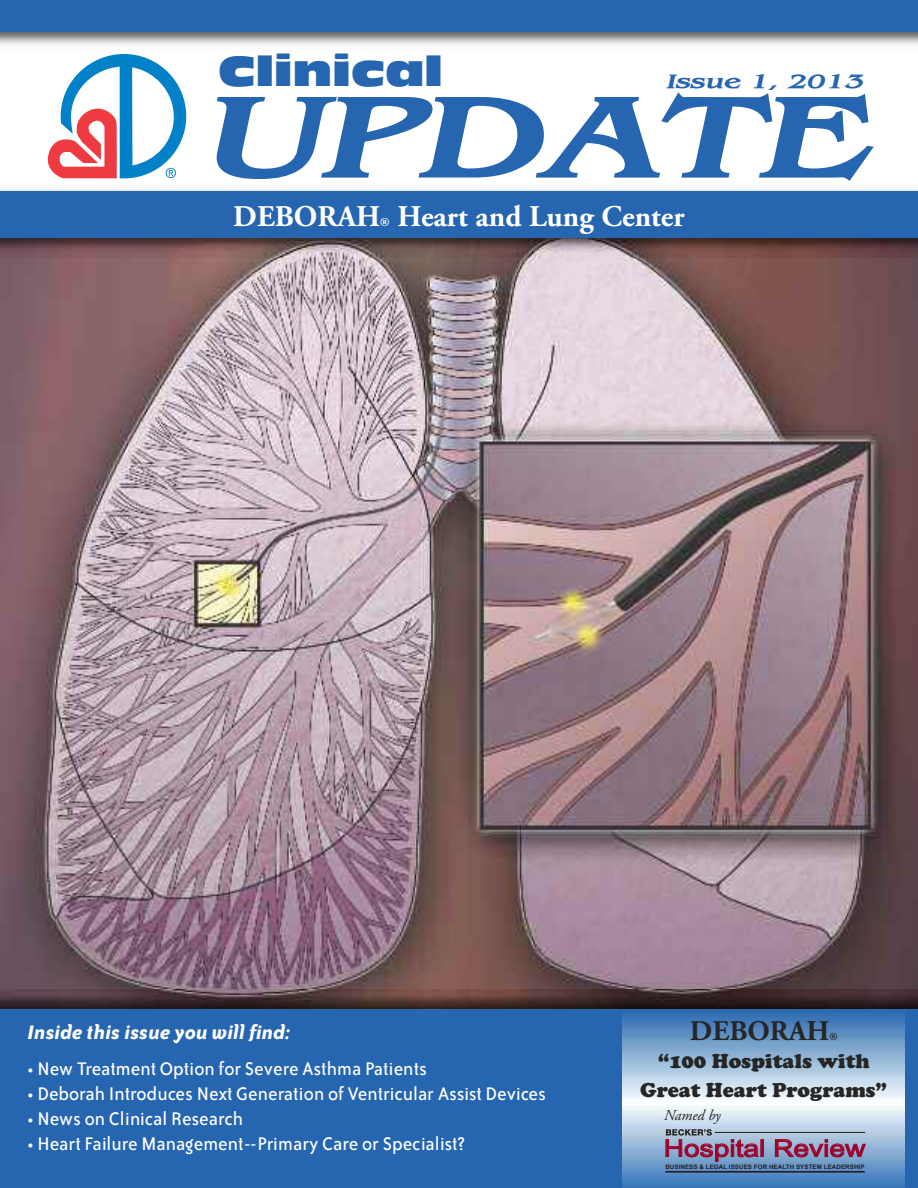
<style>
.page{position:relative;width:918px;height:1188px;background:#fff}
.page>*{position:absolute;margin:0;border:0;box-sizing:border-box;transform-origin:0 0}
.t1{font:italic 700 119.4px "Bangle Extended";color:#2665af}
.t2{font:40.95px "Antique Olive Nord";color:#2665af}
.t3{font:700 30px "Adobe Garamond";color:#fff}
.t4{font:700 28.5px "Adobe Garamond";color:#272627}
.t5{font:23.7px "Arial";color:#9d0228;scale:1.19 1}
.t6{font:italic 700 22.5px "Bailey Sans ITC";color:#fff}
.t7{font:21px "Bailey Sans ITC";color:#fff}
.t8{font:900 21px/28.5px "Cooper";color:#272627;text-align:center}
.t9{font:italic 700 20.25px "Bangle Extended";color:#2665af}
.t10{font:italic 15px "Adobe Garamond";color:#272627}
.t11{font:700 12px "Adobe Garamond";color:#fff}
.t12{font:700 10.5px "Adobe Garamond";color:#272627}
.t13{font:700 6.3px "Arial";letter-spacing:.01em;color:#231f20}
</style>
<div class="page">
<img style="left:0;top:258px;width:918px;height:732px">
<img style="left:0;top:31px;width:918px;height:14px">
<div style="left:0;top:0;width:918px;height:31px;background:#2665af"></div>
<img style="left:0;top:990px;width:918px;height:19px">
<div style="left:0;top:1009px;width:918px;height:179px;background:#2665af"></div>
<img style="left:0;top:238px;width:918px;height:20px">
<div style="left:0;top:191px;width:918px;height:47px;background:#2665af"></div>
<svg style="left:47px;top:54px;width:139px;height:124px"></svg>
<img style="left:622px;top:1014px;width:283px;height:174px">
<hr style="left:715px;top:1132px;width:150px;height:1px;background:#231f20">
<hr style="left:665px;top:1171px;width:200px;height:2px;background:#231f20">
<div style="left:761px;top:1139px;width:3px;height:18px;border:1px solid #9d0228"></div>
<svg style="left:775px;top:1139px;width:91px;height:18px;background:#9680a4"></svg>
<svg style="left:666px;top:1129px;width:93px;height:33px;background:#918fae"></svg>
<h2 class="t2" style="left:218px;top:55px;width:226px">Clinical</h2>
<p class="t9" style="left:666px;top:69px;width:199px">Issue 1, 2013</p>
<h1 class="t1" style="left:199px;top:65px;width:665px">UPDATE</h1>
<h3 class="t3" style="left:233px;top:205px;width:148px">DEBORAH</h3>
<p class="t11" style="left:380px;top:218px;width:11px">®</p>
<h3 class="t3" style="left:397px;top:205px;width:289px">Heart and Lung Center</h3>
<p class="t6" style="left:27px;top:1025px;width:265px">Inside this issue you will find:</p>
<p class="t7" style="left:27px;top:1061px;width:402px">• New Treatment Option for Severe Asthma Patients</p>
<p class="t7" style="left:27px;top:1086px;width:521px">• Deborah Introduces Next Generation of Ventricular Assist Devices</p>
<p class="t7" style="left:27px;top:1111px;width:218px">• News on Clinical Research</p>
<p class="t7" style="left:27px;top:1136px;width:440px">• Heart Failure Management--Primary Care or Specialist?</p>
<h3 class="t4" style="left:690px;top:1019px;width:141px">DEBORAH</h3>
<p class="t12" style="left:829px;top:1032px;width:10px">®</p>
<p class="t8" style="left:640px;top:1047px;width:249px">“100 Hospitals with<br>Great Heart Programs”</p>
<p class="t10" style="left:664px;top:1109px;width:58px">Named by</p>
<p class="t5" style="left:664px;top:1135px;width:171px">Hospital Review</p>
<p class="t13" style="left:665px;top:1163px;width:201px">BUSINESS &amp; LEGAL ISSUES FOR HEALTH SYSTEM LEADERSHIP</p>
</div>
